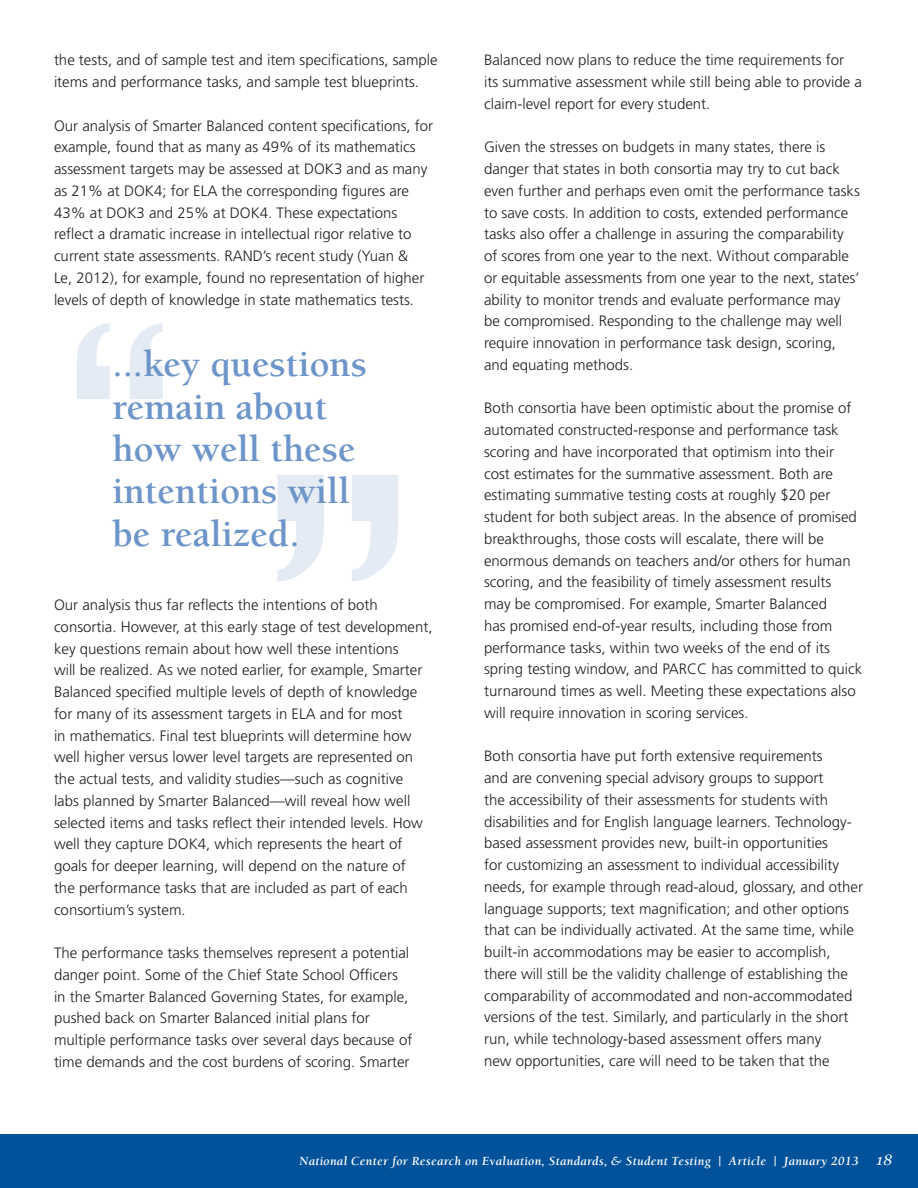
<style>
.page{position:relative;width:918px;height:1188px;background:#fff}
.page>*{position:absolute;margin:0;border:0;box-sizing:border-box;transform-origin:0 0}
.t1{font:385.5px "Lucida Bright";color:#e5ebf5}
.t2{font:274.05px "Lucida Bright";color:#e5ebf5}
.t3{font:700 38.1px/42.3px "Berkeley";color:#6d95c9}
.t4{font:300 15px/21.8px "Frutiger LT Std";color:#231f20}
.t5{font:italic 700 12.75px "Berkeley";letter-spacing:.025em;color:#fff}
.s1{font-family:"Georgia";font-weight:400;font-size:15px}
</style>
<div class="page">
<div style="left:0;top:1134px;width:918px;height:54px;background:#01529a"></div>
<p class="t4" style="left:54px;top:49px;width:385px">the tests, and of sample test and item specifications, sample items and performance tasks, and sample test blueprints.</p>
<p class="t4" style="left:54px;top:115px;width:381px">Our analysis of Smarter Balanced content specifications, for example, found that as many as 49% of its mathematics assessment targets may be assessed at DOK3 and as many as 21% at DOK4; for ELA the corresponding figures are 43% at DOK3 and 25% at DOK4. These expectations reflect a dramatic increase in intellectual rigor relative to current state assessments. RAND’s recent study (Yuan &amp;<br>Le, 2012), for example, found no representation of higher levels of depth of knowledge in state mathematics tests.</p>
<h2 class="t2" style="left:57px;top:280px;width:127px">“</h2>
<h3 class="t3" style="left:113px;top:344px;width:256px">...key questions remain about how well these intentions will be realized.</h3>
<h1 class="t1" style="left:426px;top:642px;width:178px;rotate:-180deg">“</h1>
<p class="t4" style="left:54px;top:594px;width:380px">Our analysis thus far reflects the intentions of both consortia. However, at this early stage of test development, key questions remain about how well these intentions<br>will be realized. As we noted earlier, for example, Smarter Balanced specified multiple levels of depth of knowledge for many of its assessment targets in ELA and for most<br>in mathematics. Final test blueprints will determine how well higher versus lower level targets are represented on the actual tests, and validity studies—such as cognitive<br>labs planned by Smarter Balanced—will reveal how well selected items and tasks reflect their intended levels. How well they capture DOK4, which represents the heart of goals for deeper learning, will depend on the nature of<br>the performance tasks that are included as part of each consortium’s system.</p>
<p class="t4" style="left:54px;top:942px;width:360px">The performance tasks themselves represent a potential danger point. Some of the Chief State School Officers in the Smarter Balanced Governing States, for example, pushed back on Smarter Balanced initial plans for multiple performance tasks over several days because of time demands and the cost burdens of scoring. Smarter</p>
<p class="t4" style="left:484px;top:49px;width:380px">Balanced now plans to reduce the time requirements for<br>its summative assessment while still being able to provide a claim-level report for every student.</p>
<p class="t4" style="left:484px;top:136px;width:377px">Given the stresses on budgets in many states, there is danger that states in both consortia may try to cut back even further and perhaps even omit the performance tasks to save costs. In addition to costs, extended performance tasks also offer a challenge in assuring the comparability of scores from one year to the next. Without comparable or equitable assessments from one year to the next, states’ ability to monitor trends and evaluate performance may be compromised. Responding to the challenge may well require innovation in performance task design, scoring, and equating methods.</p>
<p class="t4" style="left:484px;top:397px;width:380px">Both consortia have been optimistic about the promise of automated constructed-response and performance task scoring and have incorporated that optimism into their cost estimates for the summative assessment. Both are estimating summative testing costs at roughly $20 per student for both subject areas. In the absence of promised breakthroughs, those costs will escalate, there will be enormous demands on teachers and/or others for human scoring, and the feasibility of timely assessment results<br>may be compromised. For example, Smarter Balanced<br>has promised end-of-year results, including those from performance tasks, within two weeks of the end of its spring testing window, and PARCC has committed to quick turnaround times as well. Meeting these expectations also will require innovation in scoring services.</p>
<p class="t4" style="left:484px;top:745px;width:381px">Both consortia have put forth extensive requirements<br>and are convening special advisory groups to support<br>the accessibility of their assessments for students with disabilities and for English language learners. Technology&shy;based assessment provides new, built-in opportunities<br>for customizing an assessment to individual accessibility needs, for example through read-aloud, glossary, and other language supports; text magnification; and other options that can be individually activated. At the same time, while built-in accommodations may be easier to accomplish, there will still be the validity challenge of establishing the comparability of accommodated and non-accommodated versions of the test. Similarly, and particularly in the short run, while technology-based assessment offers many<br>new opportunities, care will need to be taken that the</p>
<p class="t5" style="left:299px;top:1154px;width:594px">National Center for Research on Evaluation, Standards, &amp; Student Testing | Article | January 2013 <span class="s1">18</span></p>
</div>
